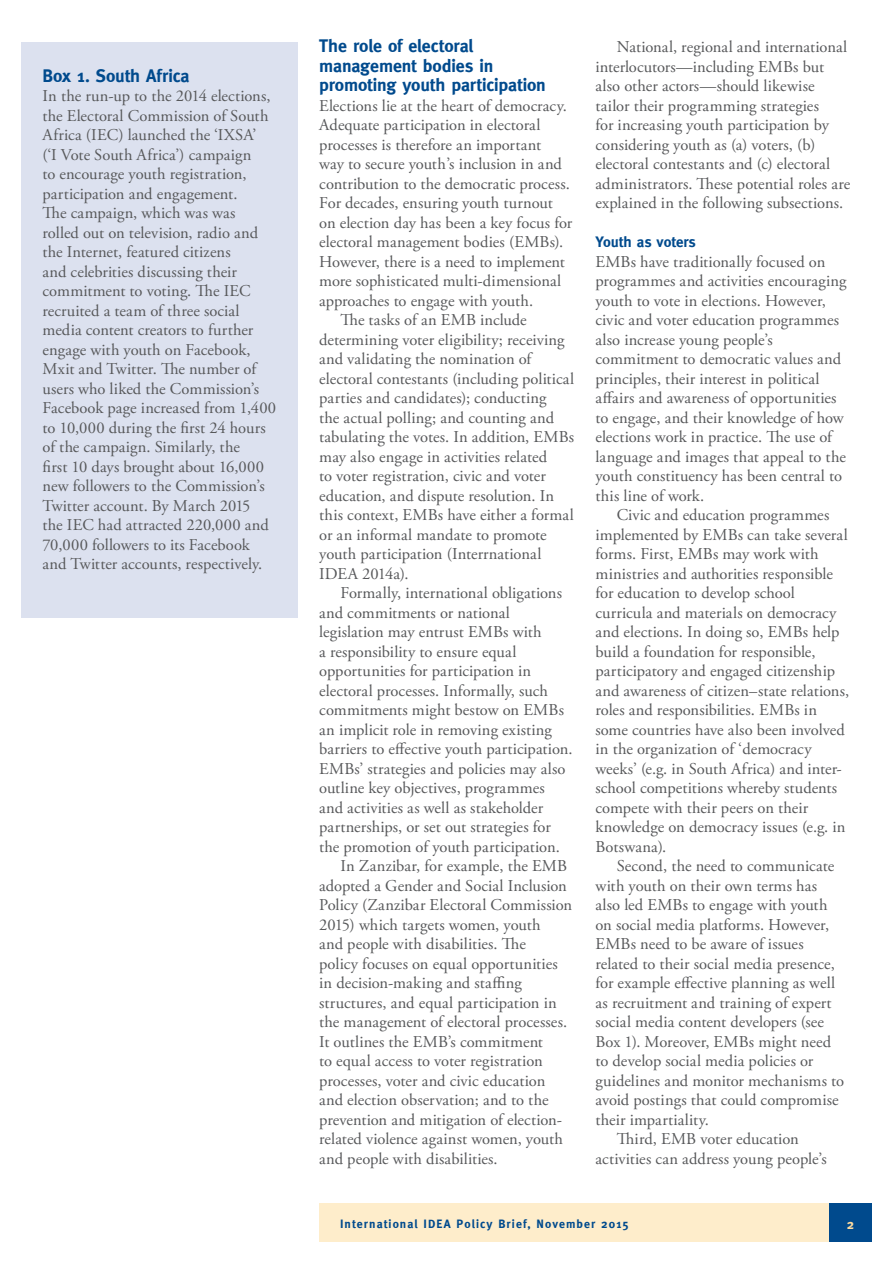
<style>
.page{position:relative;width:893px;height:1263px;background:#fff}
.page>*{position:absolute;margin:0;border:0;box-sizing:border-box;transform-origin:0 0}
.Title_level1{font:700 18px/19.5px "Meta";letter-spacing:-.01em;color:#004a8d}
.Paragraph-indenting{font:16.5px/19.5px "Adobe Garamond Pro";letter-spacing:.005em;color:#57585a}
.Paragraph-first{font:16.5px/19.5px "Adobe Garamond Pro";letter-spacing:.005em;color:#57585a}
.Title_level2{font:700 15px "Meta";color:#004a8d}
.Page_number{font:700 13.5px "Meta";color:#fedc9f}
.t1{font:700 12px "Meta";letter-spacing:.09em;color:#004a8d}
</style>
<div class="page">
<div style="left:319px;top:1203px;width:511px;height:39px;background:#feedcb"></div>
<div style="left:829px;top:1203px;width:43px;height:39px;background:#004a8d"></div>
<div style="left:21px;top:43px;width:277px;height:575px;background:#dce1ef"></div>
<p class="Title_level1" style="left:43px;top:65px;width:149px">Box 1. South Africa</p>
<p class="Paragraph-first" style="left:43px;top:87px;width:235px">In the run-up to the 2014 elections, the Electoral Commission of South Africa (IEC) launched the ‘IXSA’<br>(‘I Vote South Africa’) campaign<br>to encourage youth registration, participation and engagement.<br>The campaign, which was was rolled out on television, radio and the Internet, featured citizens<br>and celebrities discussing their commitment to voting. The IEC recruited a team of three social media content creators to further engage with youth on Facebook, Mxit and Twitter. The number of users who liked the Commission’s Facebook page increased from 1,400 to 10,000 during the first 24 hours of the campaign. Similarly, the<br>first 10 days brought about 16,000 new followers to the Commission’s Twitter account. By March 2015<br>the IEC had attracted 220,000 and 70,000 followers to its Facebook and Twitter accounts, respectively.</p>
<p class="Title_level1" style="left:319px;top:36px;width:228px">The role of electoral management bodies in promoting youth participation</p>
<p class="Paragraph-first" style="left:319px;top:96px;width:255px">Elections lie at the heart of democracy.<br>Adequate participation in electoral processes is therefore an important<br>way to secure youth’s inclusion in and contribution to the democratic process.<br>For decades, ensuring youth turnout on election day has been a key focus for electoral management bodies (EMBs).<br>However, there is a need to implement more sophisticated multi-dimensional approaches to engage with youth.</p>
<p class="Paragraph-indenting" style="left:319px;top:311px;width:256px;text-indent:21px">The tasks of an EMB include determining voter eligibility; receiving and validating the nomination of electoral contestants (including political parties and candidates); conducting<br>the actual polling; and counting and tabulating the votes. In addition, EMBs may also engage in activities related<br>to voter registration, civic and voter education, and dispute resolution. In this context, EMBs have either a formal or an informal mandate to promote youth participation (Interrnational IDEA 2014a).</p>
<p class="Paragraph-indenting" style="left:319px;top:584px;width:255px;text-indent:21px">Formally, international obligations and commitments or national legislation may entrust EMBs with<br>a responsibility to ensure equal opportunities for participation in electoral processes. Informally, such commitments might bestow on EMBs an implicit role in removing existing barriers to effective youth participation.<br>EMBs’ strategies and policies may also outline key objectives, programmes and activities as well as stakeholder partnerships, or set out strategies for the promotion of youth participation.</p>
<p class="Paragraph-indenting" style="left:319px;top:857px;width:254px;text-indent:21px">In Zanzibar, for example, the EMB adopted a Gender and Social Inclusion Policy (Zanzibar Electoral Commission 2015) which targets women, youth<br>and people with disabilities. The<br>policy focuses on equal opportunities in decision-making and staffing structures, and equal participation in the management of electoral processes.<br>It outlines the EMB’s commitment<br>to equal access to voter registration processes, voter and civic education and election observation; and to the prevention and mitigation of election&shy;related violence against women, youth and people with disabilities.</p>
<p class="Paragraph-indenting" style="left:595px;top:38px;width:256px;text-indent:21px">National, regional and international interlocutors—including EMBs but also other actors—should likewise tailor their programming strategies<br>for increasing youth participation by considering youth as (a) voters, (b) electoral contestants and (c) electoral administrators. These potential roles are explained in the following subsections.</p>
<p class="Title_level2" style="left:595px;top:233px;width:102px">Youth as voters</p>
<p class="Paragraph-first" style="left:595px;top:252px;width:253px">EMBs have traditionally focused on programmes and activities encouraging youth to vote in elections. However, civic and voter education programmes also increase young people’s commitment to democratic values and principles, their interest in political affairs and awareness of opportunities to engage, and their knowledge of how elections work in practice. The use of language and images that appeal to the youth constituency has been central to this line of work.</p>
<p class="Paragraph-indenting" style="left:595px;top:506px;width:255px;text-indent:21px">Civic and education programmes implemented by EMBs can take several forms. First, EMBs may work with ministries and authorities responsible for education to develop school curricula and materials on democracy and elections. In doing so, EMBs help build a foundation for responsible, participatory and engaged citizenship and awareness of citizen–state relations, roles and responsibilities. EMBs in some countries have also been involved in the organization of ‘democracy weeks’ (e.g. in South Africa) and inter&shy;school competitions whereby students compete with their peers on their knowledge on democracy issues (e.g. in Botswana).</p>
<p class="Paragraph-indenting" style="left:595px;top:857px;width:250px;text-indent:21px">Second, the need to communicate with youth on their own terms has also led EMBs to engage with youth on social media platforms. However, EMBs need to be aware of issues related to their social media presence, for example effective planning as well as recruitment and training of expert social media content developers (see Box 1). Moreover, EMBs might need to develop social media policies or guidelines and monitor mechanisms to avoid postings that could compromise their impartiality.</p>
<p class="Paragraph-indenting" style="left:595px;top:1130px;width:233px;text-align:center">Third, EMB voter education activities can address young people’s</p>
<p class="t1" style="left:340px;top:1217px;width:290px">International IDEA Policy Brief, November 2015</p>
<p class="Page_number" style="left:847px;top:1216px;width:9px">2</p>
</div>
